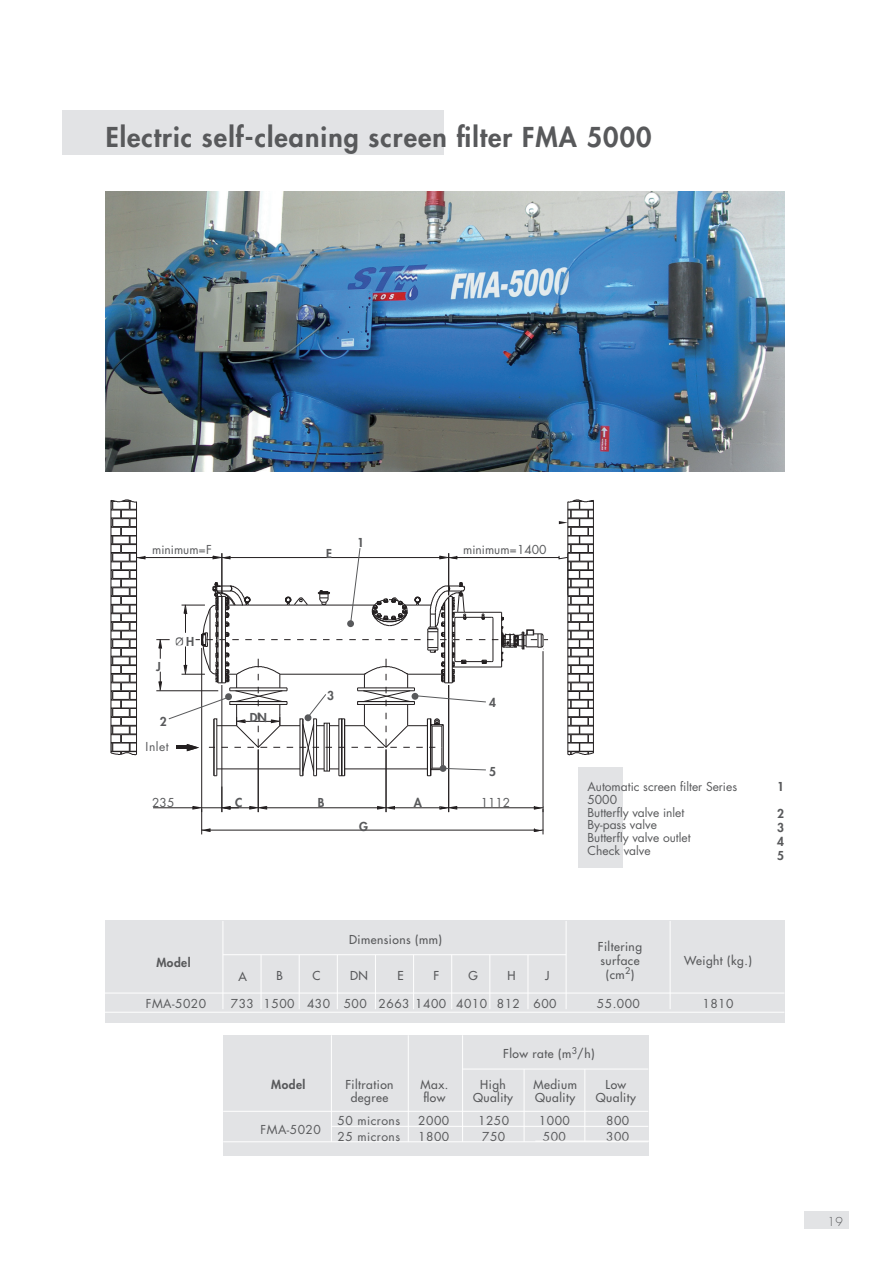
<style>
.page{position:relative;width:893px;height:1263px;background:#fff}
.page>*{position:absolute;margin:0;border:0;box-sizing:border-box;transform-origin:0 0}
.t1{font:800 26.7px "Futura Std";letter-spacing:.04em;color:#58595b}
.t2{font:12px/12.8px "Futura Std";color:#58595b}
.t3{font:500 12px/12.8px "Futura Std";letter-spacing:.04em;color:#58595b;text-align:center}
.t4{font:500 12px/12.8px "Futura Std";letter-spacing:.04em;color:#57585a;text-align:center}
.t5{font:12px/15.6px "Futura Std";letter-spacing:.04em;color:#58595b}
.t6{font:800 12px/13.8px "Futura Std";letter-spacing:.04em;color:#58595b;text-align:justify}
.t7{font:300 12px "Futura Std";color:#58595b}
.t8{font:11.85px "Arial";color:#58595b}
.s1{font-family:"Futura Std";font-weight:800;font-size:12px}
.s2{color:#58595b}
</style>
<div class="page">
<div style="left:63px;top:110px;width:381px;height:45px;background:#e2e3e5"></div>
<div style="left:804px;top:1211px;width:45px;height:17px;background:#e2e3e5"></div>
<div style="left:578px;top:768px;width:45px;height:100px;background:#e2e3e5"></div>
<hr style="left:457px;top:557px;width:102px;height:1px;background:#231f20">
<svg style="left:559px;top:499px;width:35px;height:256px"></svg>
<hr style="left:145px;top:557px;width:68px;height:1px;background:#231f20">
<hr style="left:222px;top:685px;width:1px;height:127px;background:#231f20">
<hr style="left:258px;top:749px;width:1px;height:63px;background:#231f20">
<hr style="left:267px;top:807px;width:111px;height:1px;background:#231f20">
<hr style="left:386px;top:749px;width:1px;height:63px;background:#231f20">
<hr style="left:395px;top:807px;width:45px;height:1px;background:#231f20">
<hr style="left:448px;top:685px;width:1px;height:127px;background:#231f20">
<hr style="left:543px;top:651px;width:1px;height:161px;background:#231f20">
<hr style="left:457px;top:807px;width:78px;height:1px;background:#231f20">
<hr style="left:201px;top:648px;width:1px;height:164px;background:#231f20">
<hr style="left:153px;top:807px;width:40px;height:1px;background:#231f20">
<hr style="left:210px;top:830px;width:325px;height:1px;background:#231f20">
<svg style="left:534px;top:806px;width:10px;height:28px"></svg>
<svg style="left:192px;top:786px;width:75px;height:48px"></svg>
<svg style="left:377px;top:806px;width:18px;height:3px"></svg>
<svg style="left:439px;top:806px;width:18px;height:3px"></svg>
<svg style="left:110px;top:499px;width:35px;height:256px"></svg>
<svg style="left:156px;top:548px;width:392px;height:228px"></svg>
<div style="left:105px;top:921px;width:680px;height:102px;background:#e2e3e5"></div>
<hr style="left:105px;top:993px;width:679px;height:1px;background:#fff">
<hr style="left:105px;top:1012px;width:679px;height:1px;background:#fff">
<hr style="left:261px;top:955px;width:1px;height:54px;background:#fff">
<hr style="left:670px;top:921px;width:1px;height:88px;background:#fff">
<hr style="left:223px;top:954px;width:343px;height:1px;background:#fff">
<hr style="left:299px;top:955px;width:1px;height:54px;background:#fff">
<hr style="left:337px;top:955px;width:1px;height:54px;background:#fff">
<hr style="left:375px;top:955px;width:1px;height:54px;background:#fff">
<hr style="left:566px;top:921px;width:1px;height:88px;background:#fff">
<hr style="left:413px;top:955px;width:1px;height:54px;background:#fff">
<hr style="left:451px;top:955px;width:1px;height:54px;background:#fff">
<hr style="left:528px;top:955px;width:1px;height:54px;background:#fff">
<hr style="left:490px;top:955px;width:1px;height:54px;background:#fff">
<hr style="left:223px;top:921px;width:1px;height:88px;background:#fff">
<div style="left:223px;top:1035px;width:425px;height:120px;background:#e2e3e5"></div>
<hr style="left:223px;top:1111px;width:425px;height:1px;background:#fff">
<hr style="left:331px;top:1035px;width:1px;height:107px;background:#fff">
<hr style="left:331px;top:1126px;width:317px;height:1px;background:#fff">
<hr style="left:223px;top:1141px;width:425px;height:1px;background:#fff">
<hr style="left:462px;top:1035px;width:1px;height:107px;background:#fff">
<hr style="left:463px;top:1069px;width:185px;height:1px;background:#fff">
<hr style="left:524px;top:1069px;width:1px;height:73px;background:#fff">
<hr style="left:585px;top:1069px;width:1px;height:73px;background:#fff">
<hr style="left:408px;top:1035px;width:1px;height:107px;background:#fff">
<img style="left:106px;top:191px;width:679px;height:281px">
<h1 class="t1" style="left:106px;top:125px;width:547px">Electric self-cleaning screen filter FMA 5000</h1>
<p class="t6" style="left:357px;top:537px;width:8px">1</p>
<p class="t2" style="left:152px;top:544px;width:61px">minimum=F</p>
<p class="t2" style="left:463px;top:544px;width:85px">minimum=1400</p>
<p class="t6" style="left:326px;top:548px;width:7px">E</p>
<p class="t6" style="left:156px;top:661px;width:6px">J</p>
<p class="t8" style="left:175px;top:635px;width:21px">Ø<span class="s1">H</span></p>
<p class="t6" style="left:160px;top:716px;width:8px">2</p>
<p class="t2" style="left:146px;top:741px;width:24px">Inlet</p>
<p class="t6" style="left:250px;top:712px;width:19px">DN</p>
<p class="t6" style="left:327px;top:690px;width:8px">3</p>
<p class="t6" style="left:489px;top:697px;width:8px">4</p>
<p class="t6" style="left:489px;top:766px;width:8px">5</p>
<p class="t2" style="left:152px;top:797px;width:24px">235</p>
<p class="t2" style="left:481px;top:797px;width:31px">1112</p>
<p class="t6" style="left:235px;top:797px;width:9px">C</p>
<p class="t6" style="left:318px;top:797px;width:8px">B</p>
<p class="t6" style="left:414px;top:797px;width:10px">A</p>
<p class="t6" style="left:359px;top:820px;width:10px">G</p>
<p class="t2" style="left:587px;top:781px;width:151px">Automatic screen filter Series<br>5000<br>Butterfly valve inlet<br>By-pass valve<br>Butterfly valve outlet<br>Check valve</p>
<p class="t6" style="left:777px;top:780px;width:8px">1</p>
<p class="t6" style="left:777px;top:808px;width:8px">2<br>3<br>4<br>5</p>
<p class="t3" style="left:349px;top:933px;width:94px">Dimensions (mm)</p>
<p class="t4" style="left:598px;top:940px;width:46px;line-height:13.8px">Filtering surface <span class="s2">(cm</span><sup>2</sup><span class="s2">)</span></p>
<p class="t3" style="left:684px;top:955px;width:69px">Weight (kg.)</p>
<p class="t6" style="left:156px;top:957px;width:36px">Model</p>
<p class="t2" style="left:146px;top:998px;width:62px">FMA-5020</p>
<p class="t2" style="left:231px;top:998px;width:25px">733</p>
<p class="t3" style="left:238px;top:971px;width:10px">A</p>
<p class="t3" style="left:277px;top:970px;width:8px">B</p>
<p class="t3" style="left:313px;top:970px;width:9px">C</p>
<p class="t3" style="left:350px;top:970px;width:19px">DN</p>
<p class="t3" style="left:398px;top:970px;width:8px">E</p>
<p class="t3" style="left:433px;top:970px;width:7px">F</p>
<p class="t3" style="left:469px;top:970px;width:11px">G</p>
<p class="t3" style="left:508px;top:970px;width:10px">H</p>
<p class="t3" style="left:545px;top:970px;width:6px">J</p>
<p class="t5" style="left:264px;top:996px;width:295px">1500 430 500 2663 1400 4010 812 600</p>
<p class="t2" style="left:597px;top:998px;width:45px">55.000</p>
<p class="t2" style="left:702px;top:998px;width:33px">1810</p>
<p class="t3" style="left:503px;top:1048px;width:93px">Flow rate (m<sup>3</sup>/h)</p>
<p class="t3" style="left:345px;top:1079px;width:50px">Filtration degree</p>
<p class="t4" style="left:421px;top:1079px;width:29px;text-align:left">Max. flow</p>
<p class="t4" style="left:473px;top:1079px;width:42px">High<br>Quality</p>
<p class="t4" style="left:533px;top:1079px;width:45px;text-align:left">Medium<br>Quality</p>
<p class="t4" style="left:596px;top:1079px;width:42px">Low<br>Quality</p>
<p class="t2" style="left:478px;top:1114px;width:33px;line-height:15.6px;text-align:center">1250<br>750</p>
<p class="t2" style="left:539px;top:1114px;width:33px;line-height:15.6px;text-align:center">1000<br>500</p>
<p class="t2" style="left:606px;top:1114px;width:25px;line-height:15.6px">800<br>300</p>
<p class="t6" style="left:271px;top:1079px;width:36px">Model</p>
<p class="t2" style="left:261px;top:1124px;width:62px">FMA-5020</p>
<p class="t5" style="left:418px;top:1114px;width:33px">2000<br>1800</p>
<p class="t5" style="left:337px;top:1114px;width:64px">50 microns<br>25 microns</p>
<p class="t7" style="left:827px;top:1215px;width:17px">19</p>
</div>
